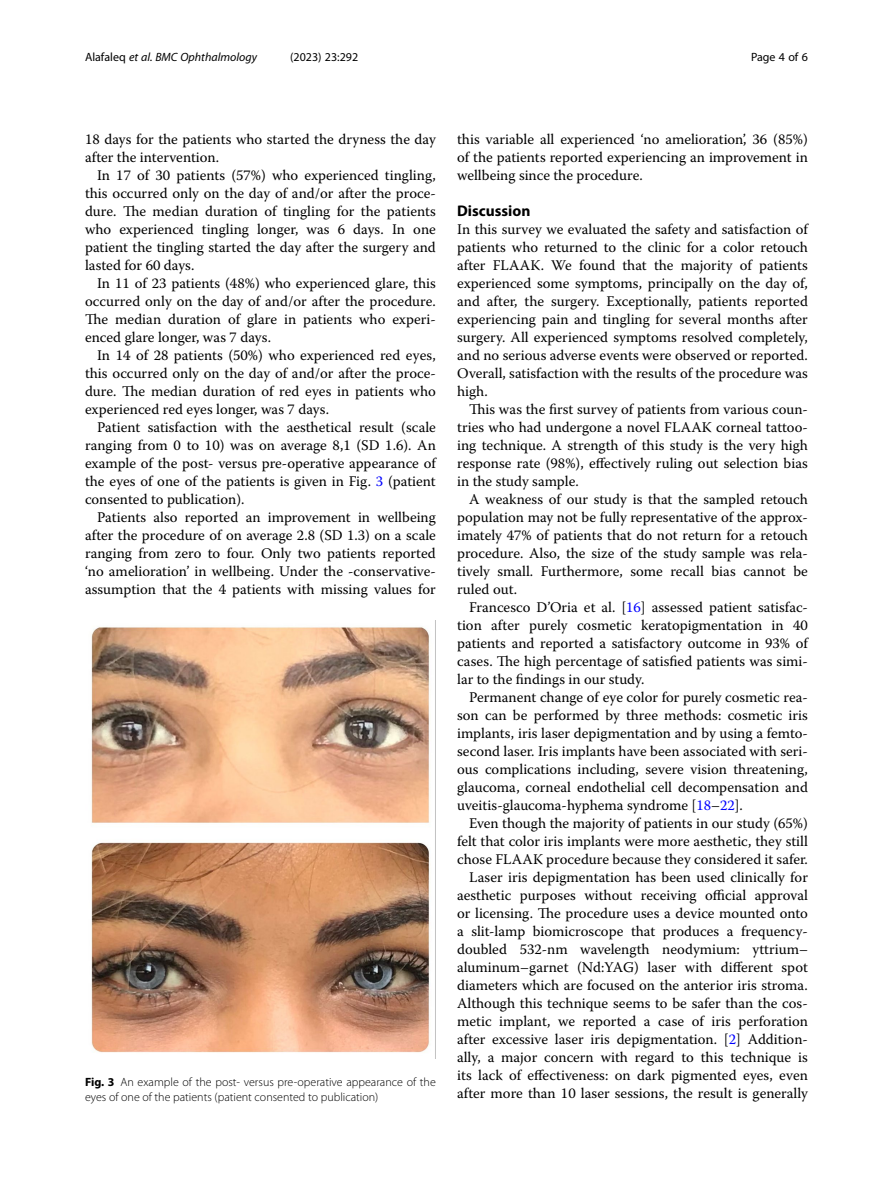
<style>
.page{position:relative;width:893px;height:1191px;background:#fff}
.page>*{position:absolute;margin:0;border:0;box-sizing:border-box;transform-origin:0 0}
.Head_1{font:700 15.45px "Myriad Pro";color:#000}
.Body_Text_Indent{font:14.7px/18px "Warnock Pro";color:#000;text-align:justify}
.Body_Text{font:14.7px/18px "Warnock Pro";color:#000;text-align:justify}
.Figure_Caption{font:300 12px/15px "Myriad Pro";color:#000}
.t1{font:italic 12px "Myriad Pro";color:#000}
.t2{font:12px "Myriad Pro";color:#000}
.s1{font-style:normal}
.s2{color:#00f}
.s3{font-weight:700}
</style>
<div class="page">
<img style="left:91px;top:620px;width:345px;height:439px">
<p class="t1" style="left:85px;top:50px;width:173px"><span class="s1">Alafaleq</span> et al. BMC Ophthalmology</p>
<p class="t2" style="left:290px;top:50px;width:70px">(2023) 23:292</p>
<p class="t2" style="left:751px;top:50px;width:58px">Page 4 of 6</p>
<p class="Body_Text_Indent" style="left:85px;top:130px;width:352px">18 days for the patients who started the dryness the day after the intervention.</p>
<p class="Body_Text_Indent" style="left:85px;top:166px;width:352px;text-indent:12px">In 17 of 30 patients (57%) who experienced tingling, this occurred only on the day of and/or after the proce&shy;dure. The median duration of tingling for the patients who experienced tingling longer, was 6 days. In one patient the tingling started the day after the surgery and lasted for 60 days.</p>
<p class="Body_Text_Indent" style="left:85px;top:274px;width:352px;text-indent:12px">In 11 of 23 patients (48%) who experienced glare, this occurred only on the day of and/or after the procedure.<br>The median duration of glare in patients who experi&shy;enced glare longer, was 7 days.</p>
<p class="Body_Text_Indent" style="left:85px;top:346px;width:352px;text-indent:12px">In 14 of 28 patients (50%) who experienced red eyes, this occurred only on the day of and/or after the proce&shy;dure. The median duration of red eyes in patients who experienced red eyes longer, was 7 days.</p>
<p class="Body_Text_Indent" style="left:85px;top:418px;width:352px;text-indent:12px">Patient satisfaction with the aesthetical result (scale ranging from 0 to 10) was on average 8,1 (SD 1.6). An example of the post- versus pre-operative appearance of the eyes of one of the patients is given in Fig. <span class="s2">3</span> (patient consented to publication).</p>
<p class="Body_Text_Indent" style="left:85px;top:508px;width:352px;text-indent:12px">Patients also reported an improvement in wellbeing after the procedure of on average 2.8 (SD 1.3) on a scale ranging from zero to four. Only two patients reported ‘no amelioration’ in wellbeing. Under the -conservative&shy;assumption that the 4 patients with missing values for</p>
<p class="Figure_Caption" style="left:85px;top:1074px;width:352px"><span class="s3">Fig. 3</span> An example of the post- versus pre-operative appearance of the eyes of one of the patients (patient consented to publication)</p>
<p class="Body_Text_Indent" style="left:457px;top:130px;width:352px">this variable all experienced ‘no amelioration’, 36 (85%) of the patients reported experiencing an improvement in wellbeing since the procedure.</p>
<p class="Head_1" style="left:457px;top:201px;width:75px">Discussion</p>
<p class="Body_Text" style="left:457px;top:220px;width:352px">In this survey we evaluated the safety and satisfaction of patients who returned to the clinic for a color retouch after FLAAK. We found that the majority of patients experienced some symptoms, principally on the day of, and after, the surgery. Exceptionally, patients reported experiencing pain and tingling for several months after surgery. All experienced symptoms resolved completely, and no serious adverse events were observed or reported.<br>Overall, satisfaction with the results of the procedure was high.</p>
<p class="Body_Text_Indent" style="left:457px;top:400px;width:352px;text-indent:12px">This was the first survey of patients from various coun&shy;tries who had undergone a novel FLAAK corneal tattoo&shy;ing technique. A strength of this study is the very high response rate (98%), effectively ruling out selection bias in the study sample.</p>
<p class="Body_Text_Indent" style="left:457px;top:490px;width:352px;text-indent:12px">A weakness of our study is that the sampled retouch population may not be fully representative of the approx&shy;imately 47% of patients that do not return for a retouch procedure. Also, the size of the study sample was rela&shy;tively small. Furthermore, some recall bias cannot be ruled out.</p>
<p class="Body_Text_Indent" style="left:457px;top:598px;width:352px;text-indent:12px">Francesco D’Oria et al. [<span class="s2">16</span>] assessed patient satisfac&shy;tion after purely cosmetic keratopigmentation in 40 patients and reported a satisfactory outcome in 93% of cases. The high percentage of satisfied patients was simi&shy;lar to the findings in our study.</p>
<p class="Body_Text_Indent" style="left:457px;top:688px;width:352px;text-indent:12px">Permanent change of eye color for purely cosmetic rea&shy;son can be performed by three methods: cosmetic iris implants, iris laser depigmentation and by using a femto&shy;second laser. Iris implants have been associated with seri&shy;ous complications including, severe vision threatening, glaucoma, corneal endothelial cell decompensation and uveitis-glaucoma-hyphema syndrome [<span class="s2">18</span>–<span class="s2">22</span>].</p>
<p class="Body_Text_Indent" style="left:457px;top:814px;width:352px;text-indent:12px">Even though the majority of patients in our study (65%) felt that color iris implants were more aesthetic, they still chose FLAAK procedure because they considered it safer.</p>
<p class="Body_Text_Indent" style="left:457px;top:868px;width:352px;text-indent:12px">Laser iris depigmentation has been used clinically for aesthetic purposes without receiving official approval or licensing. The procedure uses a device mounted onto a slit-lamp biomicroscope that produces a frequency&shy;doubled 532-nm wavelength neodymium: yttrium– aluminum–garnet (Nd:YAG) laser with different spot diameters which are focused on the anterior iris stroma.<br>Although this technique seems to be safer than the cos&shy;metic implant, we reported a case of iris perforation after excessive laser iris depigmentation. [<span class="s2">2</span>] Addition&shy;ally, a major concern with regard to this technique is its lack of effectiveness: on dark pigmented eyes, even after more than 10 laser sessions, the result is generally</p>
</div>
